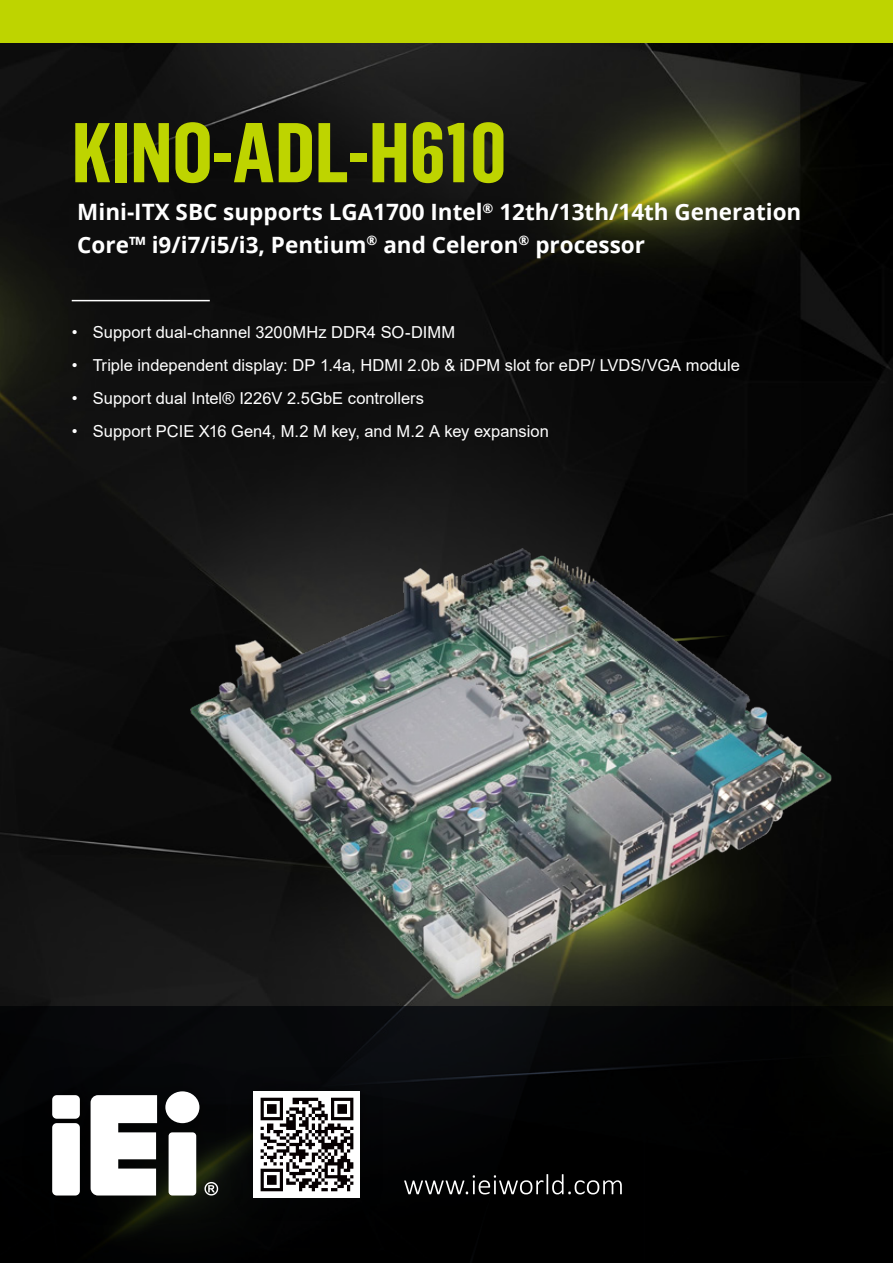
<style>
.page{position:relative;width:893px;height:1263px;background:#fff}
.page>*{position:absolute;margin:0;border:0;box-sizing:border-box;transform-origin:0 0}
.t1{font:700 82.95px "Flama Condensed";color:#bed400}
.t2{font:700 22.5px/32.5px "Open Sans";color:#fff}
.t3{font:16.5px "Arial";color:#fff}
</style>
<div class="page">
<img style="left:0;top:43px;width:893px;height:963px">
<div style="left:0;top:1006px;width:893px;height:257px;background:linear-gradient(to right,#050609,#010101)"></div>
<div style="left:0;top:0;width:893px;height:43px;background:#bed400"></div>
<hr style="left:72px;top:300px;width:138px;height:1px;background:#fff">
<img style="left:259px;top:1060px;width:132px;height:169px">
<img style="left:259px;top:1091px;width:101px;height:107px">
<img style="left:12px;top:1051px;width:247px;height:185px">
<svg style="left:204px;top:1182px;width:14px;height:13px"></svg>
<div style="left:52px;top:1123px;width:28px;height:72px;background:#fff;border-radius:5px"></div>
<div style="left:52px;top:1095px;width:28px;height:24px;background:#fff;border-radius:5px"></div>
<svg style="left:91px;top:1095px;width:66px;height:100px"></svg>
<div style="left:165px;top:1091px;width:34px;height:32px;background:#fff;border-radius:50%"></div>
<div style="left:169px;top:1132px;width:27px;height:63px;background:#fff;border-radius:4px"></div>
<svg style="left:404px;top:1174px;width:218px;height:20px;background:#333"></svg>
<img style="left:173px;top:516px;width:686px;height:515px">
<h1 class="t1" style="left:72px;top:100px;width:436px">KINO-ADL-H610</h1>
<h2 class="t2" style="left:77px;top:195px;width:726px">Mini-ITX SBC supports LGA1700 Intel<sup>®</sup> 12th/13th/14th Generation<br>Core™ i9/i7/i5/i3, Pentium<sup>®</sup> and Celeron<sup>®</sup> processor</h2>
<p class="t3" style="left:72px;top:321px;width:385px">• Support dual-channel 3200MHz DDR4 SO-DIMM</p>
<p class="t3" style="left:72px;top:354px;width:670px">• Triple independent display: DP 1.4a, HDMI 2.0b &amp; iDPM slot for eDP/ LVDS/VGA module</p>
<p class="t3" style="left:72px;top:387px;width:354px">• Support dual Intel® I226V 2.5GbE controllers</p>
<p class="t3" style="left:72px;top:420px;width:479px">• Support PCIE X16 Gen4, M.2 M key, and M.2 A key expansion</p>
</div>
